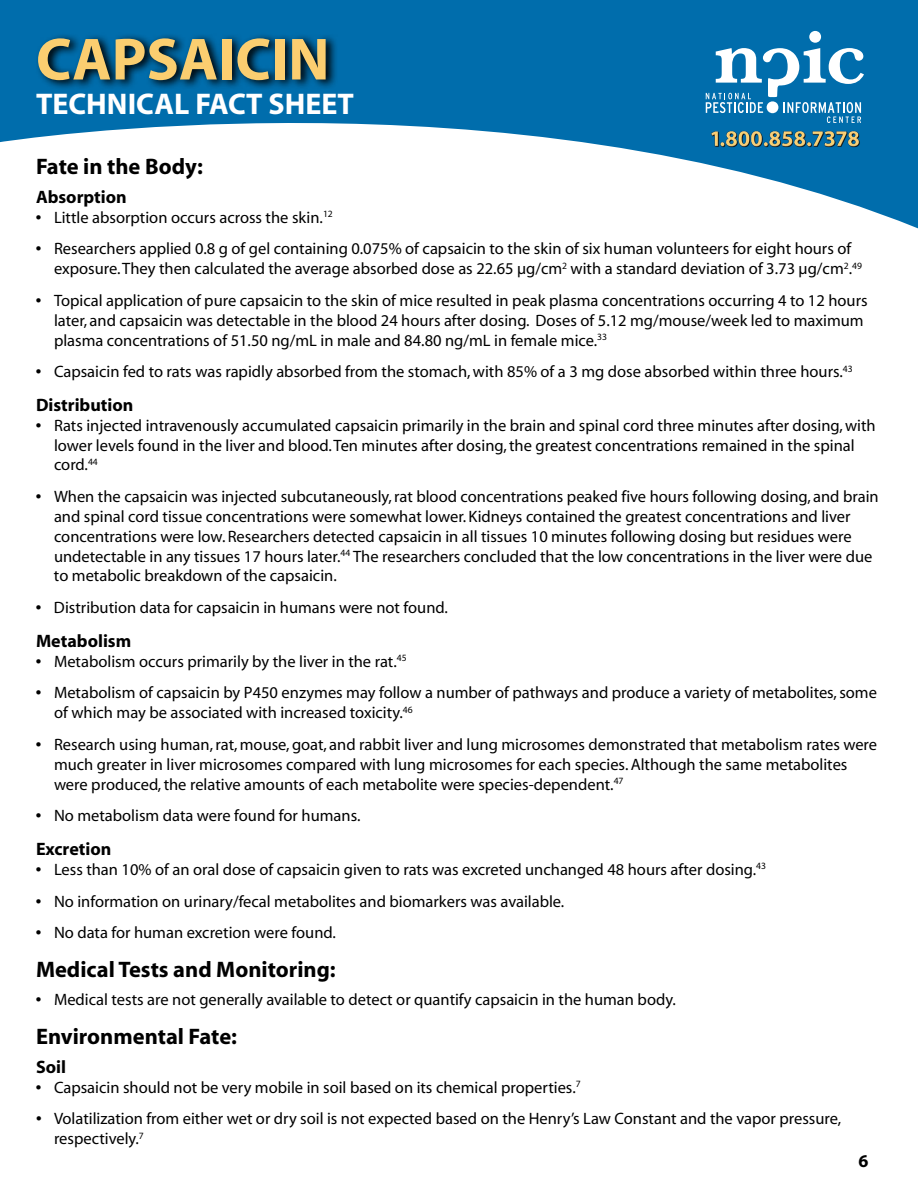
<style>
.page{position:relative;width:918px;height:1188px;background:#fff}
.page>*{position:absolute;margin:0;border:0;box-sizing:border-box;transform-origin:0 0}
.t1{font:700 60px "Myriad";color:#fbce70}
.t2{font:700 30px "Myriad";color:#fff}
.t3{font:700 22.5px "Myriad";color:#000}
.t4{font:700 18px "Myriad";color:#000}
.t5{font:16.5px/19.8px "Myriad";color:#000}
.s1{font-weight:700}
</style>
<div class="page">
<svg style="left:0;top:0;width:917px;height:228px;fill:#006dac"></svg>
<svg style="left:706px;top:31px;width:158px;height:57px"></svg>
<svg style="left:35px;top:32px;width:304px;height:58px;background:#004871"></svg>
<img style="left:680px;top:88px;width:216px;height:108px">
<svg style="left:917px;top:0;width:1px;height:228px"></svg>
<h1 class="t1" style="left:36px;top:28px;width:295px">CAPSAICIN</h1>
<h2 class="t2" style="left:36px;top:88px;width:319px">TECHNICAL FACT SHEET</h2>
<h3 class="t3" style="left:36px;top:155px;width:169px">Fate in the Body:</h3>
<p class="t4" style="left:36px;top:188px;width:92px">Absorption</p>
<p class="t5" style="left:36px;top:208px;width:298px"><span class="s1">•</span> Little absorption occurs across the skin.<sup>12</sup></p>
<p class="t5" style="left:54px;top:240px;width:809px;text-indent:-18px"><span class="s1">•</span> Researchers applied 0.8 g of gel containing 0.075% of capsaicin to the skin of six human volunteers for eight hours of exposure. They then calculated the average absorbed dose as 22.65 µg/cm<sup>2</sup> with a standard deviation of 3.73 µg/cm<sup>2</sup>.<sup>49</sup></p>
<p class="t5" style="left:54px;top:291px;width:815px;text-indent:-18px"><span class="s1">•</span> Topical application of pure capsaicin to the skin of mice resulted in peak plasma concentrations occurring 4 to 12 hours later, and capsaicin was detectable in the blood 24 hours after dosing. Doses of 5.12 mg/mouse/week led to maximum plasma concentrations of 51.50 ng/mL in male and 84.80 ng/mL in female mice.<sup>33</sup></p>
<p class="t5" style="left:36px;top:363px;width:818px"><span class="s1">•</span> Capsaicin fed to rats was rapidly absorbed from the stomach, with 85% of a 3 mg dose absorbed within three hours.<sup>43</sup></p>
<p class="t4" style="left:36px;top:396px;width:99px">Distribution</p>
<p class="t5" style="left:54px;top:416px;width:823px;text-indent:-18px"><span class="s1">•</span> Rats injected intravenously accumulated capsaicin primarily in the brain and spinal cord three minutes after dosing, with lower levels found in the liver and blood. Ten minutes after dosing, the greatest concentrations remained in the spinal cord.<sup>44</sup></p>
<p class="t5" style="left:54px;top:488px;width:826px;text-indent:-18px"><span class="s1">•</span> When the capsaicin was injected subcutaneously, rat blood concentrations peaked five hours following dosing, and brain and spinal cord tissue concentrations were somewhat lower. Kidneys contained the greatest concentrations and liver concentrations were low. Researchers detected capsaicin in all tissues 10 minutes following dosing but residues were undetectable in any tissues 17 hours later.<sup>44</sup> The researchers concluded that the low concentrations in the liver were due to metabolic breakdown of the capsaicin.</p>
<p class="t5" style="left:36px;top:599px;width:413px"><span class="s1">•</span> Distribution data for capsaicin in humans were not found.</p>
<p class="t4" style="left:36px;top:632px;width:97px">Metabolism</p>
<p class="t5" style="left:36px;top:652px;width:372px"><span class="s1">•</span> Metabolism occurs primarily by the liver in the rat.<sup>45</sup></p>
<p class="t5" style="left:54px;top:684px;width:825px;text-indent:-18px"><span class="s1">•</span> Metabolism of capsaicin by P450 enzymes may follow a number of pathways and produce a variety of metabolites, some of which may be associated with increased toxicity.<sup>46</sup></p>
<p class="t5" style="left:54px;top:735px;width:825px;text-indent:-18px"><span class="s1">•</span> Research using human, rat, mouse, goat, and rabbit liver and lung microsomes demonstrated that metabolism rates were much greater in liver microsomes compared with lung microsomes for each species. Although the same metabolites were produced, the relative amounts of each metabolite were species-dependent.<sup>47</sup></p>
<p class="t5" style="left:36px;top:807px;width:326px"><span class="s1">•</span> No metabolism data were found for humans.</p>
<p class="t4" style="left:36px;top:840px;width:77px">Excretion</p>
<p class="t5" style="left:36px;top:860px;width:732px"><span class="s1">•</span> Less than 10% of an oral dose of capsaicin given to rats was excreted unchanged 48 hours after dosing.<sup>43</sup></p>
<p class="t5" style="left:36px;top:892px;width:530px"><span class="s1">•</span> No information on urinary/fecal metabolites and biomarkers was available.</p>
<p class="t5" style="left:36px;top:924px;width:301px"><span class="s1">•</span> No data for human excretion were found.</p>
<h3 class="t3" style="left:36px;top:958px;width:301px">Medical Tests and Monitoring:</h3>
<p class="t5" style="left:36px;top:990px;width:641px"><span class="s1">•</span> Medical tests are not generally available to detect or quantify capsaicin in the human body.</p>
<h3 class="t3" style="left:36px;top:1025px;width:203px">Environmental Fate:</h3>
<p class="t4" style="left:36px;top:1058px;width:32px">Soil</p>
<p class="t5" style="left:36px;top:1078px;width:546px"><span class="s1">•</span> Capsaicin should not be very mobile in soil based on its chemical properties.<sup>7</sup></p>
<p class="t5" style="left:54px;top:1110px;width:789px;text-indent:-18px"><span class="s1">•</span> Volatilization from either wet or dry soil is not expected based on the Henry’s Law Constant and the vapor pressure, respectively.<sup>7</sup></p>
<p class="t4" style="left:859px;top:1152px;width:11px">6</p>
</div>
